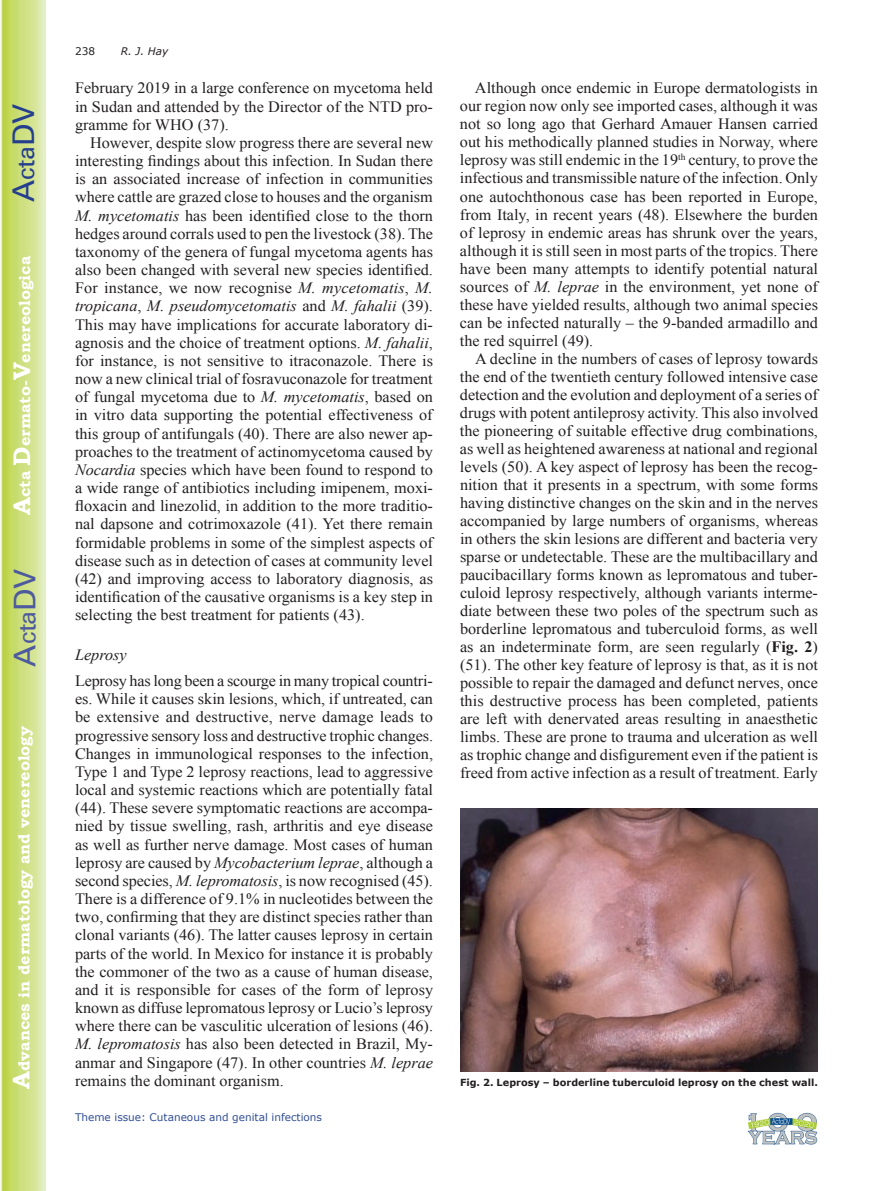
<style>
.page{position:relative;width:893px;height:1191px;background:#fff}
.page>*{position:absolute;margin:0;border:0;box-sizing:border-box;transform-origin:0 0}
.t1{font:30px "Univers";color:#4d5a9e}
.t2{font:30px "Univers";color:#253f8e}
.t3{font:15.75px/18.1px "Times New Roman";color:#231f20;text-align:justify}
.t4{font:700 15.75px "Bookman Old Style";color:#fff}
.t5{font:italic 15.75px "Times New Roman";color:#231f20}
.t6{font:10.5px "Verdana";color:#324f95}
.t7{font:italic 10.5px "Verdana";color:#231f20}
.t8{font:10.5px "Verdana";color:#231f20}
.t9{font:700 9.75px "Verdana";color:#231f20}
.s1{font-size:24px}
.s2{font-style:italic}
.s3{font-weight:700}
</style>
<div class="page">
<svg style="left:1px;top:0;width:45px;height:1191px;background:#cfe084"></svg>
<img style="left:747px;top:1113px;width:71px;height:31px">
<img style="left:460px;top:808px;width:358px;height:263px">
<h1 class="t2" style="left:6px;top:202px;width:100px;rotate:-90deg">A<span class="s1">cta</span>DV</h1>
<p class="t4" style="left:15px;top:515px;width:260px;rotate:-90deg"><span class="s1">A</span>cta <span class="s1">D</span>ermato-<span class="s1">V</span>enereologica</p>
<h1 class="t1" style="left:7px;top:666px;width:100px;rotate:-90deg">A<span class="s1">cta</span>DV</h1>
<p class="t4" style="left:15px;top:1088px;width:364px;rotate:-90deg"><span class="s1">A</span>dvances in dermatology and venereology</p>
<p class="t8" style="left:75px;top:44px;width:22px">238</p>
<p class="t7" style="left:121px;top:44px;width:49px">R. J. Hay</p>
<p class="t3" style="left:75px;top:79px;width:360px">February 2019 in a large conference on mycetoma held in Sudan and attended by the Director of the NTD pro&shy;gramme for WHO (37).</p>
<p class="t3" style="left:75px;top:133px;width:360px;text-indent:15px">However, despite slow progress there are several new interesting findings about this infection. In Sudan there is an associated increase of infection in communities where cattle are grazed close to houses and the organism <span class="s2">M. mycetomatis</span> has been identified close to the thorn hedges around corrals used to pen the livestock (38). The taxonomy of the genera of fungal mycetoma agents has also been changed with several new species identified.<br>For instance, we now recognise <span class="s2">M. mycetomatis</span>, <span class="s2">M. tropicana</span>, <span class="s2">M. pseudomycetomatis</span> and <span class="s2">M. fahalii</span> (39).<br>This may have implications for accurate laboratory di&shy;agnosis and the choice of treatment options. <span class="s2">M. fahalii</span>, for instance, is not sensitive to itraconazole. There is now a new clinical trial of fosravuconazole for treatment of fungal mycetoma due to <span class="s2">M. mycetomatis</span>, based on in vitro data supporting the potential effectiveness of this group of antifungals (40). There are also newer ap&shy;proaches to the treatment of actinomycetoma caused by <span class="s2">Nocardia</span> species which have been found to respond to a wide range of antibiotics including imipenem, moxi&shy;floxacin and linezolid, in addition to the more traditio&shy;nal dapsone and cotrimoxazole (41). Yet there remain formidable problems in some of the simplest aspects of disease such as in detection of cases at community level (42) and improving access to laboratory diagnosis, as identification of the causative organisms is a key step in selecting the best treatment for patients (43).</p>
<p class="t5" style="left:75px;top:644px;width:53px">Leprosy</p>
<p class="t3" style="left:75px;top:671px;width:360px">Leprosy has long been a scourge in many tropical countri&shy;es. While it causes skin lesions, which, if untreated, can be extensive and destructive, nerve damage leads to progressive sensory loss and destructive trophic changes.<br>Changes in immunological responses to the infection, Type 1 and Type 2 leprosy reactions, lead to aggressive local and systemic reactions which are potentially fatal (44). These severe symptomatic reactions are accompa&shy;nied by tissue swelling, rash, arthritis and eye disease as well as further nerve damage. Most cases of human leprosy are caused by <span class="s2">Mycobacterium leprae</span>, although a second species, <span class="s2">M. lepromatosis</span>, is now recognised (45).<br>There is a difference of 9.1% in nucleotides between the two, confirming that they are distinct species rather than clonal variants (46). The latter causes leprosy in certain parts of the world. In Mexico for instance it is probably the commoner of the two as a cause of human disease, and it is responsible for cases of the form of leprosy known as diffuse lepromatous leprosy or Lucio’s leprosy where there can be vasculitic ulceration of lesions (46).<br><span class="s2">M. lepromatosis</span> has also been detected in Brazil, My&shy;anmar and Singapore (47). In other countries <span class="s2">M. leprae </span>remains the dominant organism.</p>
<p class="t6" style="left:75px;top:1110px;width:249px">Theme issue: Cutaneous and genital infections</p>
<p class="t3" style="left:460px;top:79px;width:360px;text-indent:15px">Although once endemic in Europe dermatologists in our region now only see imported cases, although it was not so long ago that Gerhard Amauer Hansen carried out his methodically planned studies in Norway, where leprosy was still endemic in the 19<sup>th</sup> century, to prove the infectious and transmissible nature of the infection. Only one autochthonous case has been reported in Europe, from Italy, in recent years (48). Elsewhere the burden of leprosy in endemic areas has shrunk over the years, although it is still seen in most parts of the tropics. There have been many attempts to identify potential natural sources of <span class="s2">M. leprae</span> in the environment, yet none of these have yielded results, although two animal species can be infected naturally – the 9-banded armadillo and the red squirrel (49).</p>
<p class="t3" style="left:460px;top:349px;width:360px;text-indent:15px">A decline in the numbers of cases of leprosy towards the end of the twentieth century followed intensive case detection and the evolution and deployment of a series of drugs with potent antileprosy activity. This also involved the pioneering of suitable effective drug combinations, as well as heightened awareness at national and regional levels (50). A key aspect of leprosy has been the recog&shy;nition that it presents in a spectrum, with some forms having distinctive changes on the skin and in the nerves accompanied by large numbers of organisms, whereas in others the skin lesions are different and bacteria very sparse or undetectable. These are the multibacillary and paucibacillary forms known as lepromatous and tuber&shy;culoid leprosy respectively, although variants interme&shy;diate between these two poles of the spectrum such as borderline lepromatous and tuberculoid forms, as well as an indeterminate form, are seen regularly (<span class="s3">Fig. 2</span>) (51). The other key feature of leprosy is that, as it is not possible to repair the damaged and defunct nerves, once this destructive process has been completed, patients are left with denervated areas resulting in anaesthetic limbs. These are prone to trauma and ulceration as well as trophic change and disfigurement even if the patient is freed from active infection as a result of treatment. Early</p>
<p class="t9" style="left:460px;top:1075px;width:359px">Fig. 2. Leprosy – borderline tuberculoid leprosy on the chest wall.</p>
</div>
